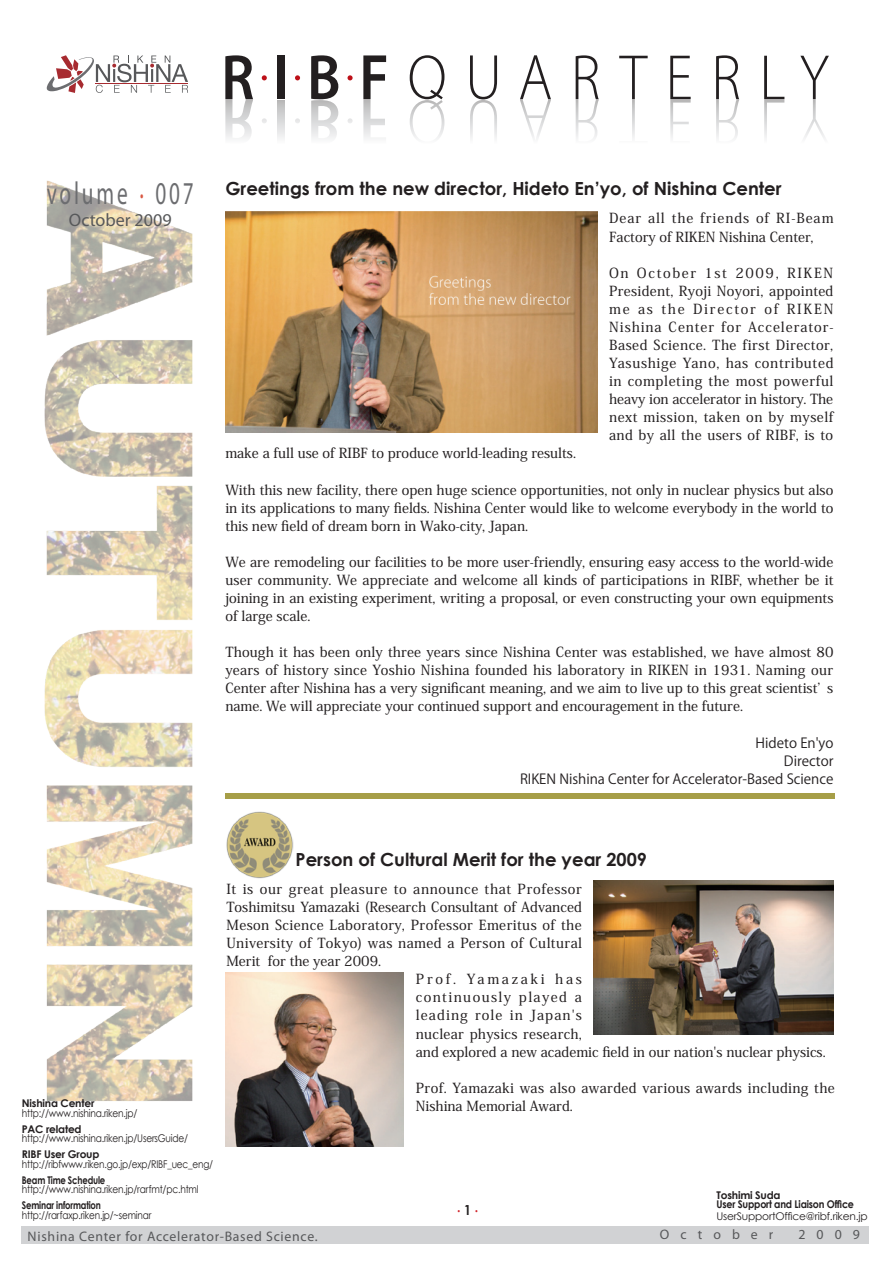
<style>
.page{position:relative;width:893px;height:1263px;background:#fff}
.page>*{position:absolute;margin:0;border:0;box-sizing:border-box;transform-origin:0 0}
.t1{font:31.95px "Myriad Pro";letter-spacing:.135em;color:#6c6d70;scale:.67 1}
.t2{font:700 18px "Century Gothic";color:#231f20}
.t3{font:18px "Myriad Pro";color:#57585a}
.t4{font:500 13.8px/18.1px "Koz Min Pro";letter-spacing:.005em;color:#231f20;text-align:justify}
.t5{font:500 13.8px "Koz Min Pro";letter-spacing:.03em;color:#231f20}
.t6{font:500 13.8px/18.1px "Koz Min Pro";letter-spacing:.025em;color:#231f20}
.t7{font:13.8px/18.1px "Koz Go Pro";color:#231f20;text-align:right}
.t8{font:13.8px "Myriad Pro";letter-spacing:.05em;color:#57585a}
.t9{font:500 13.8px "Koz Min Pro";letter-spacing:.05em;color:#231f20}
.t10{font:500 13.8px "Koz Min Pro";letter-spacing:.08em;color:#231f20}
.t11{font:500 13.8px "Koz Min Pro";letter-spacing:.1em;color:#231f20}
.t12{font:500 13.8px "Koz Min Pro";letter-spacing:.2em;color:#231f20}
.t13{font:13.8px "Myriad Pro";letter-spacing:.8em;color:#57585a}
.t14{font:700 13.8px "Century Gothic";color:#d1232a;scale:.9 1}
.t15{font:10.65px "Century Gothic";letter-spacing:-.02em;color:#231f20;scale:.85 1}
.t16{font:10.65px "Century Gothic";letter-spacing:-.02em;color:#231f20;scale:.84 1}
.t17{font:700 10.65px/9.6px "Century Gothic";letter-spacing:-.02em;color:#231f20}
.t18{font:700 10.65px "Century Gothic";letter-spacing:-.02em;color:#231f20;scale:.8 1}
.t19{font:10.65px "Century Gothic";letter-spacing:-.02em;color:#231f20}
.s1{color:#231f20}
</style>
<div class="page">
<img style="left:45px;top:181px;width:147px;height:920px">
<div style="left:21px;top:1226px;width:847px;height:18px;background:#d1d2d4"></div>
<div style="left:277px;top:55px;width:7px;height:44px;background:#231f20"></div>
<svg style="left:225px;top:55px;width:28px;height:84px"></svg>
<svg style="left:277px;top:100px;width:7px;height:39px"></svg>
<svg style="left:311px;top:55px;width:27px;height:84px"></svg>
<svg style="left:363px;top:55px;width:23px;height:84px"></svg>
<svg style="left:470px;top:55px;width:27px;height:84px"></svg>
<svg style="left:520px;top:55px;width:31px;height:84px"></svg>
<svg style="left:576px;top:55px;width:23px;height:84px"></svg>
<svg style="left:619px;top:56px;width:29px;height:82px"></svg>
<svg style="left:670px;top:56px;width:21px;height:82px"></svg>
<svg style="left:716px;top:55px;width:23px;height:84px"></svg>
<svg style="left:764px;top:56px;width:20px;height:82px"></svg>
<svg style="left:800px;top:56px;width:29px;height:82px"></svg>
<svg style="left:410px;top:55px;width:34px;height:84px"></svg>
<svg style="left:262px;top:75px;width:5px;height:5px"></svg>
<svg style="left:295px;top:75px;width:5px;height:5px"></svg>
<svg style="left:348px;top:75px;width:5px;height:5px"></svg>
<svg style="left:262px;top:118px;width:5px;height:5px"></svg>
<svg style="left:295px;top:118px;width:5px;height:5px"></svg>
<svg style="left:348px;top:118px;width:5px;height:5px"></svg>
<svg style="left:47px;top:55px;width:141px;height:38px"></svg>
<img style="left:225px;top:212px;width:373px;height:221px">
<div style="left:225px;top:793px;width:609px;height:5px;background:#a69e47"></div>
<img style="left:226px;top:811px;width:67px;height:67px">
<img style="left:594px;top:880px;width:239px;height:154px">
<img style="left:225px;top:973px;width:179px;height:173px">
<h1 class="t1" style="left:47px;top:174px;width:221px">volume <sup>.</sup> 007</h1>
<h2 class="t3" style="left:69px;top:209px;width:104px">October 2009</h2>
<h2 class="t2" style="left:225px;top:177px;width:558px">Greetings from the new director, Hideto En’yo, of Nishina Center</h2>
<p class="t4" style="left:609px;top:209px;width:226px">Dear all the friends of RI-Beam<br>Factory of RIKEN Nishina Center,</p>
<p class="t4" style="left:609px;top:263px;width:226px">On October 1st 2009, RIKEN President, Ryoji Noyori, appointed me as the Director of RIKEN Nishina Center for Accelerator-Based Science. The first Director, Yasushige Yano, has contributed in completing the most powerful heavy ion accelerator in history. The next mission, taken on by myself and by all the users of RIBF, is to</p>
<p class="t4" style="left:225px;top:444px;width:352px">make a full use of RIBF to produce world-leading results.</p>
<p class="t4" style="left:225px;top:480px;width:609px">With this new facility, there open huge science opportunities, not only in nuclear physics but also in its applications to many fields. Nishina Center would like to welcome everybody in the world to this new field of dream born in Wako-city, Japan.</p>
<p class="t4" style="left:225px;top:552px;width:610px">We are remodeling our facilities to be more user-friendly, ensuring easy access to the world-wide user community. We appreciate and welcome all kinds of participations in RIBF, whether be it joining in an existing experiment, writing a proposal, or even constructing your own equipments of large scale.</p>
<p class="t4" style="left:225px;top:643px;width:610px">Though it has been only three years since Nishina Center was established, we have almost 80 years of history since Yoshio Nishina founded his laboratory in RIKEN in 1931. Naming our Center after Nishina has a very significant meaning, and we aim to live up to this great scientist’ s name. We will appreciate your continued support and encouragement in the future.</p>
<p class="t7" style="left:520px;top:734px;width:315px">Hideto En'yo<br>Director<br>RIKEN Nishina Center for Accelerator-Based Science</p>
<p class="t17" style="left:22px;top:1098px;width:74px">Nishina Center</p>
<p class="t15" style="left:22px;top:1106px;width:137px">http://www.nishina.riken.jp/</p>
<p class="t17" style="left:22px;top:1124px;width:61px">PAC related</p>
<p class="t15" style="left:22px;top:1132px;width:197px">http://www.nishina.riken.jp/UsersGuide/</p>
<p class="t17" style="left:22px;top:1149px;width:79px">RIBF User Group</p>
<p class="t16" style="left:22px;top:1157px;width:229px">http://ribfwww.riken.go.jp/exp/RIBF_uec_eng/</p>
<p class="t18" style="left:22px;top:1173px;width:106px">Beam Time Schedule</p>
<p class="t15" style="left:22px;top:1183px;width:209px">http://www.nishina.riken.jp/rarfmt/pc.html</p>
<p class="t18" style="left:22px;top:1199px;width:100px">Seminar information</p>
<p class="t16" style="left:22px;top:1208px;width:156px">http://rarfaxp.riken.jp/~seminar</p>
<h2 class="t2" style="left:296px;top:848px;width:353px">Person of Cultural Merit for the year 2009</h2>
<p class="t9" style="left:226px;top:879px;width:357px">It is our great pleasure to announce that Professor</p>
<p class="t4" style="left:226px;top:897px;width:357px">Toshimitsu Yamazaki (Research Consultant of Advanced</p>
<p class="t5" style="left:226px;top:915px;width:357px">Meson Science Laboratory, Professor Emeritus of the</p>
<p class="t5" style="left:226px;top:933px;width:357px">University of Tokyo) was named a Person of Cultural</p>
<p class="t4" style="left:226px;top:951px;width:156px">Merit for the year 2009.</p>
<p class="t12" style="left:416px;top:969px;width:168px">Prof. Yamazaki has</p>
<p class="t11" style="left:416px;top:987px;width:168px">continuously played a</p>
<p class="t10" style="left:416px;top:1005px;width:168px">leading role in Japan's</p>
<p class="t4" style="left:416px;top:1024px;width:168px">nuclear physics research,</p>
<p class="t4" style="left:416px;top:1042px;width:411px">and explored a new academic field in our nation's nuclear physics.</p>
<p class="t6" style="left:416px;top:1078px;width:420px">Prof. Yamazaki was also awarded various awards including the<br>Nishina Memorial Award.</p>
<p class="t14" style="left:457px;top:1198px;width:25px">. <span class="s1">1</span> .</p>
<p class="t17" style="left:716px;top:1190px;width:139px">Toshimi Suda<br>User Support and Liaison Office</p>
<p class="t19" style="left:716px;top:1210px;width:153px">UserSupportOffice@ribf.riken.jp</p>
<p class="t8" style="left:28px;top:1227px;width:292px">Nishina Center for Accelerator-Based Science.</p>
<p class="t13" style="left:660px;top:1226px;width:115px">October</p>
<p class="t8" style="left:798px;top:1226px;width:63px">2009</p>
</div>
